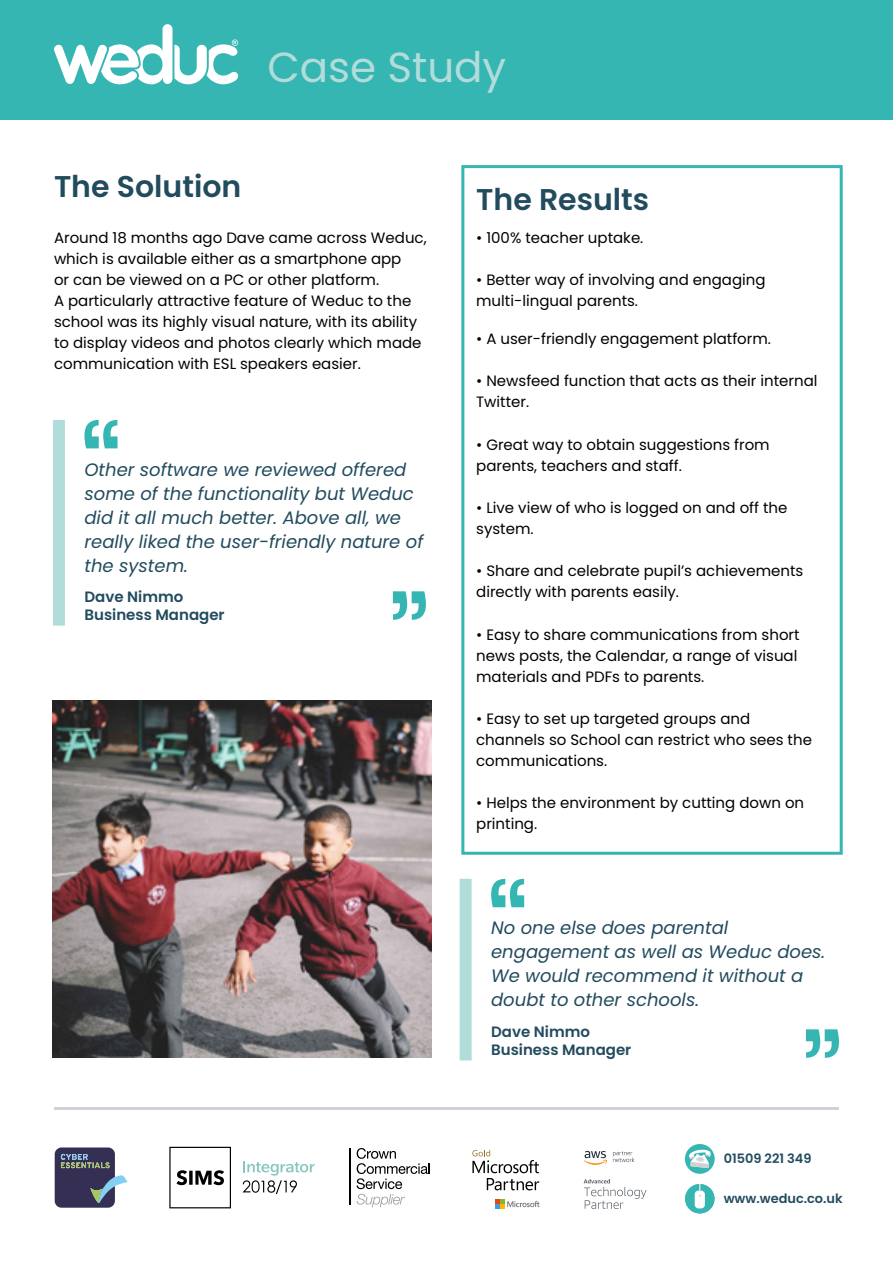
<style>
.page{position:relative;width:893px;height:1263px;background:#fff}
.page>*{position:absolute;margin:0;border:0;box-sizing:border-box;transform-origin:0 0}
.t1{font:42px "Poppins";color:#b2dcda}
.t2{font:600 30px "Poppins";color:#224b5e}
.t3{font:italic 18px/24px "Poppins";color:#224b5e}
.t4{font:15px/21px "Poppins";color:#000}
.t5{font:600 15px/18px "Poppins";color:#224b5e}
.t6{font:600 12.9px "Poppins";color:#224b5e}
</style>
<div class="page">
<hr style="left:54px;top:1108px;width:785px;height:2px;background:#cfd2d8">
<svg style="left:495px;top:1199px;width:44px;height:10px"></svg>
<svg style="left:472px;top:1150px;width:67px;height:40px"></svg>
<svg style="left:169px;top:1147px;width:62px;height:61px"></svg>
<svg style="left:242px;top:1161px;width:73px;height:33px"></svg>
<svg style="left:55px;top:1147px;width:72px;height:61px"></svg>
<hr style="left:350px;top:1148px;width:1px;height:56px;background:#000">
<svg style="left:357px;top:1148px;width:73px;height:59px"></svg>
<svg style="left:583px;top:1151px;width:24px;height:14px"></svg>
<svg style="left:613px;top:1151px;width:21px;height:11px"></svg>
<svg style="left:584px;top:1179px;width:62px;height:30px"></svg>
<div style="left:685px;top:1144px;width:30px;height:30px;background:#35b6b2;border-radius:50%"></div>
<svg style="left:689px;top:1149px;width:22px;height:19px"></svg>
<div style="left:685px;top:1184px;width:29px;height:29px;background:#35b6b2;border-radius:50%"></div>
<div style="left:695px;top:1190px;width:10px;height:18px;background:#fff;border-radius:4px"></div>
<svg style="left:698px;top:1184px;width:3px;height:13px"></svg>
<div style="left:460px;top:879px;width:12px;height:181px;background:#b2dcda"></div>
<svg style="left:491px;top:879px;width:33px;height:28px"></svg>
<svg style="left:806px;top:1029px;width:33px;height:29px"></svg>
<div style="left:53px;top:420px;width:12px;height:206px;background:#b2dcda"></div>
<svg style="left:84px;top:420px;width:33px;height:28px"></svg>
<svg style="left:393px;top:591px;width:33px;height:29px"></svg>
<div style="left:0;top:0;width:893px;height:120px;background:#35b6b2"></div>
<svg style="left:54px;top:24px;width:184px;height:60px"></svg>
<div style="left:461px;top:165px;width:382px;height:690px;border:3px solid #35b6b2"></div>
<img style="left:53px;top:700px;width:379px;height:358px">
<h1 class="t1" style="left:267px;top:43px;width:240px">Case Study</h1>
<h2 class="t2" style="left:54px;top:169px;width:189px">The Solution</h2>
<p class="t4" style="left:54px;top:227px;width:374px">Around 18 months ago Dave came across Weduc, which is available either as a smartphone app<br>or can be viewed on a PC or other platform.<br>A particularly attractive feature of Weduc to the school was its highly visual nature, with its ability to display videos and photos clearly which made communication with ESL speakers easier.</p>
<p class="t3" style="left:84px;top:457px;width:340px">Other software we reviewed offered some of the functionality but Weduc did it all much better. Above all, we really liked the user-friendly nature of the system.</p>
<p class="t5" style="left:84px;top:588px;width:142px">Dave Nimmo<br>Business Manager</p>
<h2 class="t2" style="left:476px;top:182px;width:175px">The Results</h2>
<p class="t4" style="left:476px;top:227px;width:169px">• 100% teacher uptake.</p>
<p class="t4" style="left:476px;top:270px;width:291px">• Better way of involving and engaging multi-lingual parents.</p>
<p class="t4" style="left:476px;top:328px;width:296px">• A user-friendly engagement platform.</p>
<p class="t4" style="left:476px;top:371px;width:343px">• Newsfeed function that acts as their internal<br>Twitter.</p>
<p class="t4" style="left:476px;top:434px;width:295px">• Great way to obtain suggestions from parents, teachers and staff.</p>
<p class="t4" style="left:476px;top:497px;width:313px">• Live view of who is logged on and off the system.</p>
<p class="t4" style="left:476px;top:561px;width:329px">• Share and celebrate pupil’s achievements directly with parents easily.</p>
<p class="t4" style="left:476px;top:624px;width:325px">• Easy to share communications from short news posts, the Calendar, a range of visual materials and PDFs to parents.</p>
<p class="t4" style="left:476px;top:708px;width:337px">• Easy to set up targeted groups and channels so School can restrict who sees the communications.</p>
<p class="t4" style="left:476px;top:792px;width:329px">• Helps the environment by cutting down on printing.</p>
<p class="t3" style="left:491px;top:916px;width:336px">No one else does parental engagement as well as Weduc does.<br>We would recommend it without a doubt to other schools.</p>
<p class="t5" style="left:491px;top:1023px;width:142px">Dave Nimmo<br>Business Manager</p>
<p class="t6" style="left:724px;top:1151px;width:89px">01509 221 349</p>
<p class="t6" style="left:724px;top:1191px;width:120px">www.weduc.co.uk</p>
</div>
